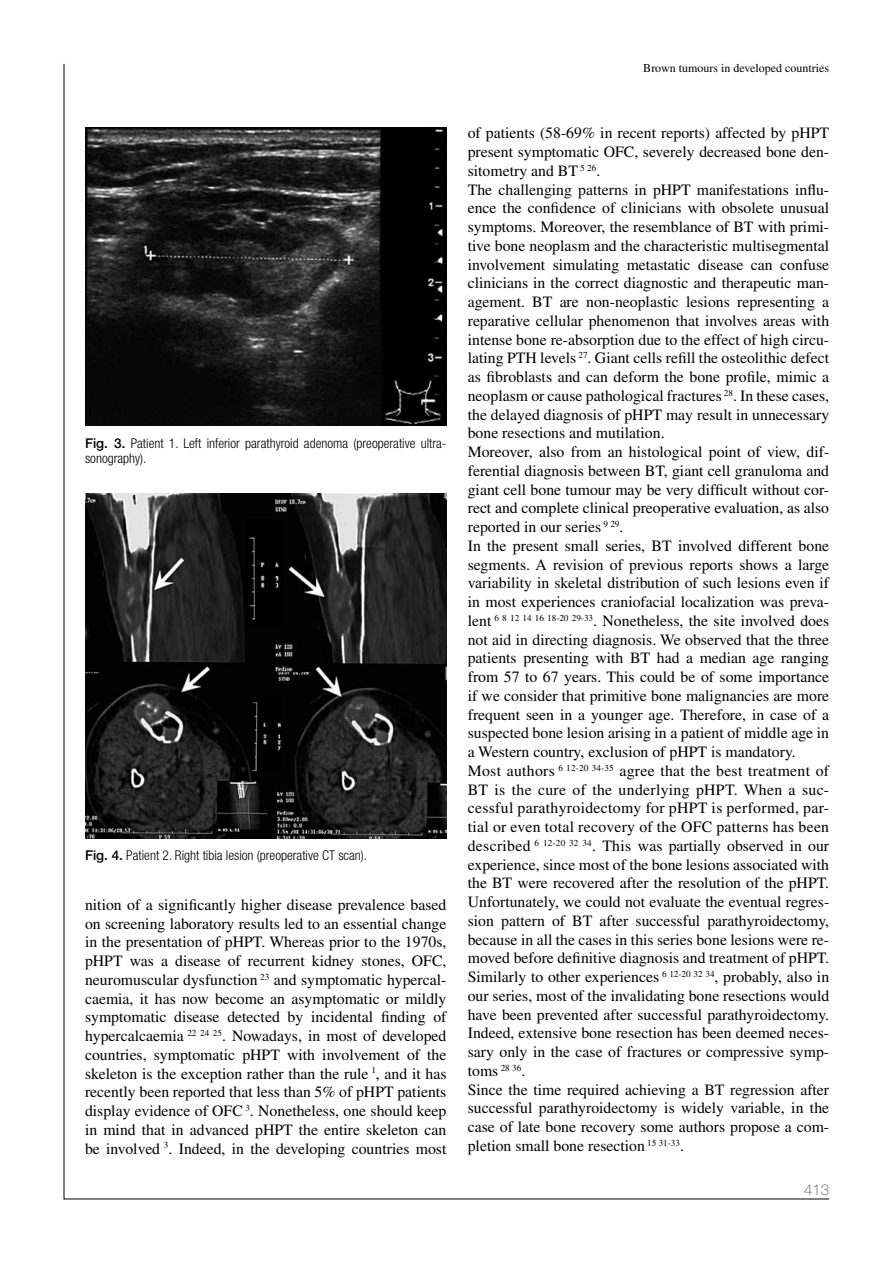
<style>
.page{position:relative;width:893px;height:1263px;background:#fff}
.page>*{position:absolute;margin:0;border:0;box-sizing:border-box;transform-origin:0 0}
.t1{font:15.75px/18.8px "Times LT Std";color:#000;text-align:justify}
.t2{font:100 15px "Helvetica Neue LT Std";color:#484847}
.t3{font:300 condensed 13.5px/15px "Helvetica Neue LT Std";color:#000}
.t4{font:12px "Times LT Std";color:#000}
.s1{font-weight:500;font-stretch:normal}
</style>
<div class="page">
<img style="left:85px;top:128px;width:361px;height:297px">
<img style="left:85px;top:493px;width:362px;height:345px">
<p class="t4" style="left:643px;top:61px;width:187px">Brown tumours in developed countries</p>
<p class="t3" style="left:85px;top:435px;width:363px"><span class="s1">Fig. 3.</span> Patient 1. Left inferior parathyroid adenoma (preoperative ultra&shy;sonography).</p>
<p class="t3" style="left:85px;top:848px;width:284px"><span class="s1">Fig. 4.</span> Patient 2. Right tibia lesion (preoperative CT scan).</p>
<p class="t1" style="left:85px;top:895px;width:363px">nition of a significantly higher disease prevalence based on screening laboratory results led to an essential change in the presentation of pHPT. Whereas prior to the 1970s, pHPT was a disease of recurrent kidney stones, OFC, neuromuscular dysfunction <sup>23</sup> and symptomatic hypercal&shy;caemia, it has now become an asymptomatic or mildly symptomatic disease detected by incidental finding of hypercalcaemia <sup>22</sup> <sup>24</sup> <sup>25</sup>. Nowadays, in most of developed countries, symptomatic pHPT with involvement of the skeleton is the exception rather than the rule <sup>1</sup>, and it has recently been reported that less than 5% of pHPT patients display evidence of OFC <sup>3</sup>. Nonetheless, one should keep in mind that in advanced pHPT the entire skeleton can be involved <sup>3</sup>. Indeed, in the developing countries most</p>
<p class="t1" style="left:468px;top:124px;width:363px;text-align:left">of patients (58-69% in recent reports) affected by pHPT present symptomatic OFC, severely decreased bone den&shy;sitometry and BT <sup>5</sup> <sup>26</sup>.<br>The challenging patterns in pHPT manifestations influ&shy;ence the confidence of clinicians with obsolete unusual symptoms. Moreover, the resemblance of BT with primi&shy;tive bone neoplasm and the characteristic multisegmental involvement simulating metastatic disease can confuse clinicians in the correct diagnostic and therapeutic man&shy;agement. BT are non-neoplastic lesions representing a reparative cellular phenomenon that involves areas with intense bone re-absorption due to the effect of high circu&shy;lating PTH levels <sup>27</sup>. Giant cells refill the osteolithic defect as fibroblasts and can deform the bone profile, mimic a neoplasm or cause pathological fractures <sup>28</sup>. In these cases, the delayed diagnosis of pHPT may result in unnecessary bone resections and mutilation.<br>Moreover, also from an histological point of view, dif&shy;ferential diagnosis between BT, giant cell granuloma and giant cell bone tumour may be very difficult without cor&shy;rect and complete clinical preoperative evaluation, as also reported in our series <sup>9</sup> <sup>29</sup>.<br>In the present small series, BT involved different bone segments. A revision of previous reports shows a large variability in skeletal distribution of such lesions even if in most experiences craniofacial localization was preva&shy;lent <sup>6</sup> <sup>8</sup> <sup>12</sup> <sup>14</sup> <sup>16</sup> <sup>18-20</sup> <sup>29-33</sup>. Nonetheless, the site involved does not aid in directing diagnosis. We observed that the three patients presenting with BT had a median age ranging from 57 to 67 years. This could be of some importance if we consider that primitive bone malignancies are more frequent seen in a younger age. Therefore, in case of a suspected bone lesion arising in a patient of middle age in a Western country, exclusion of pHPT is mandatory.<br>Most authors <sup>6</sup> <sup>12-20</sup> <sup>34-35</sup> agree that the best treatment of BT is the cure of the underlying pHPT. When a suc&shy;cessful parathyroidectomy for pHPT is performed, par&shy;tial or even total recovery of the OFC patterns has been described <sup>6</sup> <sup>12-20</sup> <sup>32</sup> <sup>34</sup>. This was partially observed in our experience, since most of the bone lesions associated with the BT were recovered after the resolution of the pHPT.<br>Unfortunately, we could not evaluate the eventual regres&shy;sion pattern of BT after successful parathyroidectomy, because in all the cases in this series bone lesions were re&shy;moved before definitive diagnosis and treatment of pHPT.<br>Similarly to other experiences <sup>6</sup> <sup>12-20</sup> <sup>32</sup> <sup>34</sup>, probably, also in our series, most of the invalidating bone resections would have been prevented after successful parathyroidectomy.<br>Indeed, extensive bone resection has been deemed neces&shy;sary only in the case of fractures or compressive symp&shy;toms <sup>28</sup> <sup>36</sup>.<br>Since the time required achieving a BT regression after successful parathyroidectomy is widely variable, in the case of late bone recovery some authors propose a com&shy;pletion small bone resection <sup>15</sup> <sup>31-33</sup>.</p>
<p class="t2" style="left:804px;top:1181px;width:27px">413</p>
</div>
